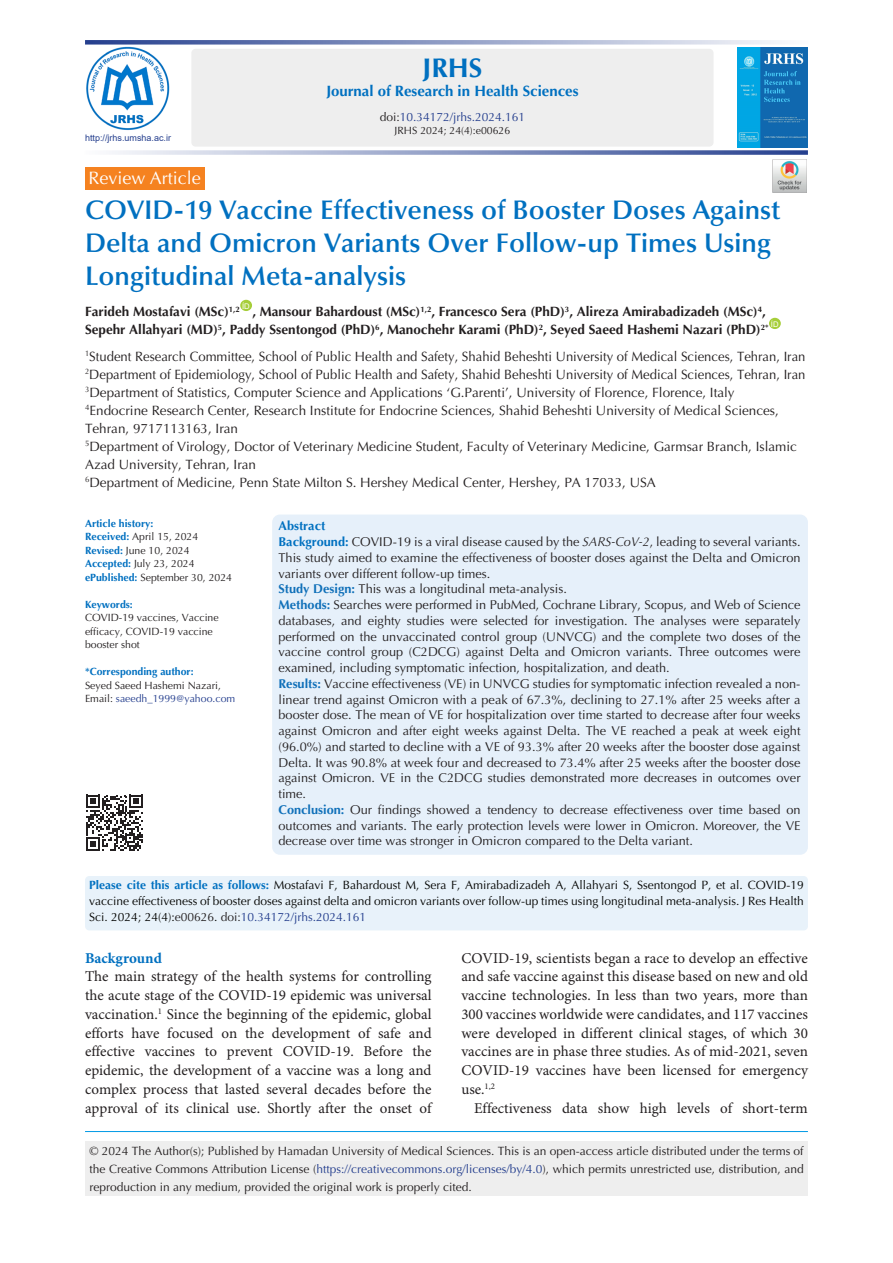
<style>
.page{position:relative;width:893px;height:1263px;background:#fff}
.page>*{position:absolute;margin:0;border:0;box-sizing:border-box;transform-origin:0 0}
.t1{font:600 27px/33px "Optima LT Std";color:#0070c0}
.t2{font:700 27px "Optima LT Std";color:#0070c0}
.t3{font:18px "Optima LT Std";color:#fff}
.t4{font:15px/18.8px "Minion Pro";color:#231f20;text-align:justify}
.t5{font:700 15px "Optima LT Std";color:#0070c0}
.heading_1{font:700 15px "Minion Pro";color:#0070c0}
.t6{font:13.5px/18px "Optima LT Std";color:#231f20}
.t7{font:700 13.5px/18px "Optima LT Std";color:#231f20;text-align:right}
.t8{font:12.75px/15.8px "Optima LT Std";color:#231f20;text-align:justify}
.t9{font:700 12.75px "Optima LT Std";color:#0070c0}
.t10{font:12px/18px "Optima LT Std";color:#221e1f;text-align:justify}
.t11{font:12px/15.8px "Optima LT Std";color:#040503;text-align:justify}
.t12{font:12px "Optima LT Std";color:#253f8e}
.t13{font:10.5px/13.5px "Optima LT Std";color:#231f20}
.t14{font:700 10.5px "Optima LT Std";color:#0070c0}
.Body_Text{font:9px "Arial";color:#253f8e}
.t15{font:7.8px "Arial";color:#fff}
.s1{color:#231f20}
.s2{font-weight:700;color:#0070c0}
.s3{color:#253f8e}
.s4{font-style:italic}
.s5{font-weight:700;color:#1070b9}
</style>
<div class="page">
<hr style="left:85px;top:1131px;width:723px;height:1px;background:#0099e5">
<div style="left:191px;top:49px;width:522px;height:98px;background:#eee;border-radius:4px"></div>
<div style="left:85px;top:1141px;width:723px;height:55px;background:#eee"></div>
<div style="left:240px;top:300px;width:12px;height:11px;background:#a6ce39;border-radius:50%"></div>
<div style="left:769px;top:318px;width:12px;height:11px;background:#a6ce39;border-radius:50%"></div>
<div style="left:85px;top:167px;width:119px;height:23px;background:#f58220"></div>
<img style="left:773px;top:159px;width:34px;height:34px">
<img style="left:738px;top:47px;width:70px;height:100px">
<img style="left:86px;top:47px;width:84px;height:83px">
<svg style="left:112px;top:150px;width:696px;height:5px;background:#98a4c9"></svg>
<svg style="left:85px;top:40px;width:697px;height:5px;background:#97a4c9"></svg>
<div style="left:85px;top:876px;width:723px;height:54px;background:#e8f2fa;border-radius:4px"></div>
<svg style="left:86px;top:794px;width:57px;height:57px"></svg>
<div style="left:272px;top:514px;width:536px;height:341px;background:#e6f0fa;border-radius:8px"></div>
<p class="Body_Text" style="left:85px;top:132px;width:88px">http://jrhs.umsha.ac.ir</p>
<p class="t3" style="left:88px;top:167px;width:114px">Review Article</p>
<p class="t2" style="left:422px;top:52px;width:61px">JRHS</p>
<p class="t5" style="left:326px;top:83px;width:254px">Journal of Research in Health Sciences</p>
<p class="t12" style="left:380px;top:110px;width:147px"><span class="s1">doi:</span>10.34172/jrhs.2024.161</p>
<p class="t13" style="left:395px;top:124px;width:117px">JRHS 2024; 24(4):e00626</p>
<p class="t1" style="left:85px;top:194px;width:697px">COVID-19 Vaccine Effectiveness of Booster Doses Against<br>Delta and Omicron Variants Over Follow-up Times Using<br>Longitudinal Meta-analysis</p>
<p class="t7" style="left:85px;top:303px;width:156px">Farideh Mostafavi (MSc)<sup>1,2</sup></p>
<p class="t15" style="left:242px;top:300px;width:9px">ID</p>
<p class="t7" style="left:85px;top:303px;width:685px">, Mansour Bahardoust (MSc)<sup>1,2</sup>, Francesco Sera (PhD)<sup>3</sup>, Alireza Amirabadizadeh (MSc)<sup>4</sup>,<br>Sepehr Allahyari (MD)<sup>5</sup>, Paddy Ssentongod (PhD)<sup>6</sup>, Manochehr Karami (PhD)<sup>2</sup>, Seyed Saeed Hashemi Nazari (PhD)<sup>2*</sup></p>
<p class="t15" style="left:771px;top:318px;width:9px">ID</p>
<p class="t6" style="left:85px;top:347px;width:722px"><sup>1</sup>Student Research Committee, School of Public Health and Safety, Shahid Beheshti University of Medical Sciences, Tehran, Iran</p>
<p class="t6" style="left:85px;top:365px;width:722px"><sup>2</sup>Department of Epidemiology, School of Public Health and Safety, Shahid Beheshti University of Medical Sciences, Tehran, Iran</p>
<p class="t6" style="left:85px;top:383px;width:651px"><sup>3</sup>Department of Statistics, Computer Science and Applications ‘G.Parenti’, University of Florence, Florence, Italy</p>
<p class="t6" style="left:85px;top:401px;width:695px"><sup>4</sup>Endocrine Research Center, Research Institute for Endocrine Sciences, Shahid Beheshti University of Medical Sciences,<br>Tehran, 9717113163, Iran</p>
<p class="t6" style="left:85px;top:437px;width:713px"><sup>5</sup>Department of Virology, Doctor of Veterinary Medicine Student, Faculty of Veterinary Medicine, Garmsar Branch, Islamic<br>Azad University, Tehran, Iran</p>
<p class="t6" style="left:85px;top:473px;width:572px"><sup>6</sup>Department of Medicine, Penn State Milton S. Hershey Medical Center, Hershey, PA 17033, USA</p>
<p class="t14" style="left:85px;top:517px;width:70px">Article history:</p>
<p class="t13" style="left:85px;top:530px;width:115px"><span class="s2">Received:</span> April 15, 2024</p>
<p class="t13" style="left:85px;top:543px;width:106px"><span class="s2">Revised:</span> June 10, 2024</p>
<p class="t13" style="left:85px;top:557px;width:111px"><span class="s2">Accepted:</span> July 23, 2024</p>
<p class="t13" style="left:85px;top:570px;width:149px"><span class="s2">ePublished:</span> September 30, 2024</p>
<p class="t14" style="left:85px;top:598px;width:49px">Keywords:</p>
<p class="t13" style="left:85px;top:611px;width:135px">COVID-19 vaccines, Vaccine efficacy, COVID-19 vaccine booster shot</p>
<p class="t14" style="left:85px;top:665px;width:110px">*Corresponding author:</p>
<p class="t13" style="left:85px;top:678px;width:152px">Seyed Saeed Hashemi Nazari,<br>Email: <span class="s3">saeedh_1999@yahoo.com</span></p>
<p class="t9" style="left:279px;top:518px;width:48px">Abstract</p>
<p class="t8" style="left:279px;top:534px;width:523px"><span class="s2">Background:</span> COVID-19 is a viral disease caused by the <span class="s4">SARS-CoV-2</span>, leading to several variants.<br>This study aimed to examine the effectiveness of booster doses against the Delta and Omicron variants over different follow-up times.</p>
<p class="t8" style="left:279px;top:581px;width:290px"><span class="s5">Study Design:</span> This was a longitudinal meta-analysis.</p>
<p class="t8" style="left:279px;top:597px;width:523px"><span class="s5">Methods:</span> Searches were performed in PubMed, Cochrane Library, Scopus, and Web of Science databases, and eighty studies were selected for investigation. The analyses were separately performed on the unvaccinated control group (UNVCG) and the complete two doses of the vaccine control group (C2DCG) against Delta and Omicron variants. Three outcomes were examined, including symptomatic infection, hospitalization, and death.</p>
<p class="t8" style="left:279px;top:676px;width:524px"><span class="s5">Results:</span> Vaccine effectiveness (VE) in UNVCG studies for symptomatic infection revealed a non&shy;linear trend against Omicron with a peak of 67.3%, declining to 27.1% after 25 weeks after a booster dose. The mean of VE for hospitalization over time started to decrease after four weeks against Omicron and after eight weeks against Delta. The VE reached a peak at week eight (96.0%) and started to decline with a VE of 93.3% after 20 weeks after the booster dose against Delta. It was 90.8% at week four and decreased to 73.4% after 25 weeks after the booster dose against Omicron. VE in the C2DCG studies demonstrated more decreases in outcomes over time.</p>
<p class="t8" style="left:279px;top:802px;width:523px"><span class="s5">Conclusion:</span> Our findings showed a tendency to decrease effectiveness over time based on outcomes and variants. The early protection levels were lower in Omicron. Moreover, the VE decrease over time was stronger in Omicron compared to the Delta variant.</p>
<p class="t11" style="left:89px;top:877px;width:716px"><span class="s2">Please cite this article as follows:</span> Mostafavi F, Bahardoust M, Sera F, Amirabadizadeh A, Allahyari S, Ssentongod P, et al. COVID-19 vaccine effectiveness of booster doses against delta and omicron variants over follow-up times using longitudinal meta-analysis. J Res Health Sci. 2024; 24(4):<span class="s1">e00626</span>. <span class="s1">doi:</span><span class="s3">10.34172/jrhs.2024.161</span></p>
<p class="heading_1" style="left:85px;top:947px;width:78px">Background</p>
<p class="t4" style="left:85px;top:968px;width:348px">The main strategy of the health systems for controlling the acute stage of the COVID-19 epidemic was universal vaccination.<sup>1</sup> Since the beginning of the epidemic, global efforts have focused on the development of safe and effective vaccines to prevent COVID-19. Before the epidemic, the development of a vaccine was a long and complex process that lasted several decades before the approval of its clinical use. Shortly after the onset of</p>
<p class="t4" style="left:461px;top:949px;width:348px">COVID-19, scientists began a race to develop an effective and safe vaccine against this disease based on new and old vaccine technologies. In less than two years, more than 300 vaccines worldwide were candidates, and 117 vaccines were developed in different clinical stages, of which 30 vaccines are in phase three studies. As of mid-2021, seven COVID-19 vaccines have been licensed for emergency use.<sup>1,2</sup></p>
<p class="t4" style="left:474px;top:1099px;width:335px">Effectiveness data show high levels of short-term</p>
<p class="t10" style="left:90px;top:1142px;width:715px"><span class="s1">© 2024 The Author(s); Published by Hamadan University of Medical Sciences.</span> This is an open-access article distributed under the terms of the Creative Commons Attribution License (<span class="s3">https://creativecommons.org/licenses/by/4.0</span>), which permits unrestricted use, distribution, and reproduction in any medium, provided the original work is properly cited.</p>
</div>
